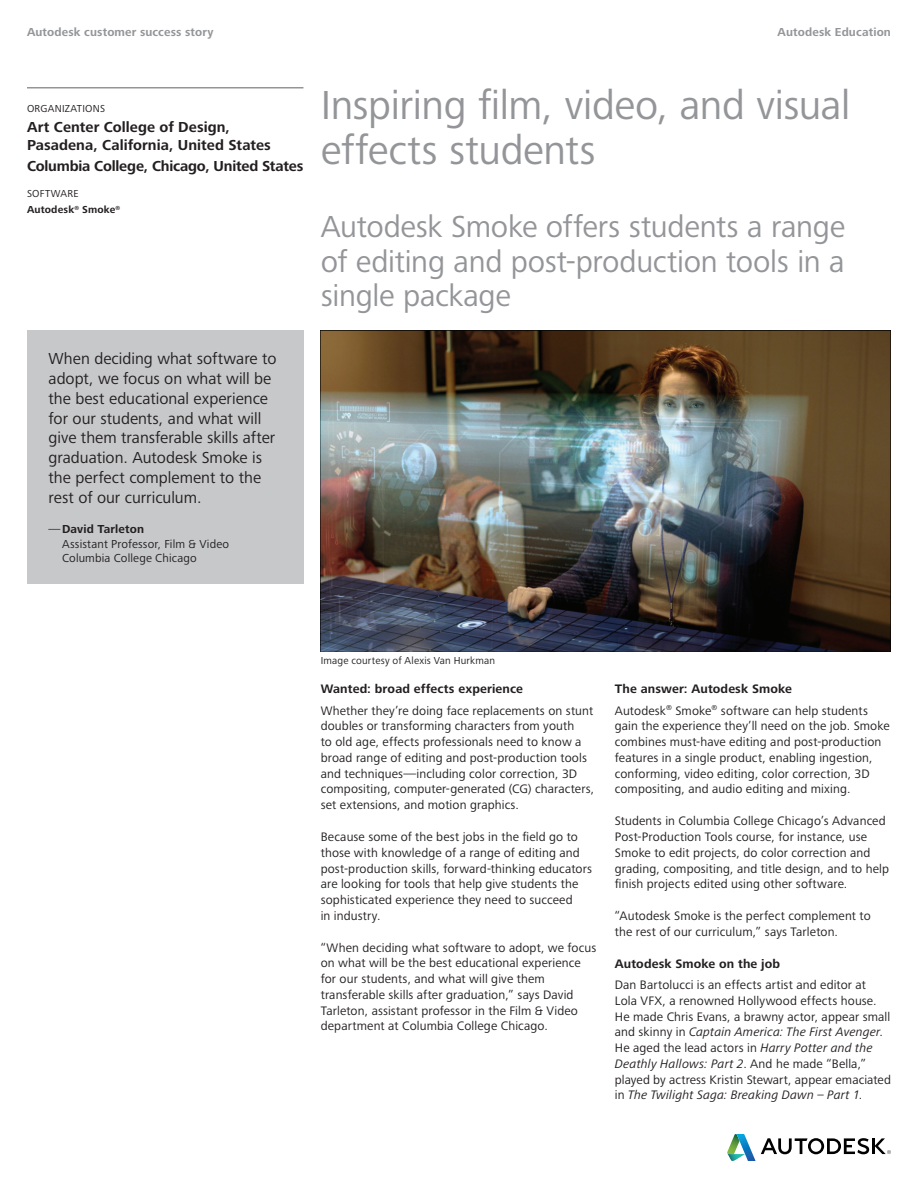
<style>
.page{position:relative;width:918px;height:1188px;background:#fff}
.page>*{position:absolute;margin:0;border:0;box-sizing:border-box;transform-origin:0 0}
.t1{font:42px/45px "Frutiger Next LTW1 G";letter-spacing:-.01em;color:#939598}
.t2{font:31.5px/34.5px "Frutiger Next LTW1 G";letter-spacing:-.01em;color:#939598;text-align:justify}
.t3{font:16.5px/19.8px "Frutiger Next LTW1 G";color:#231f20}
.t4{font:700 15px/18px "Frutiger Next LTW1 G";color:#231f20}
.t5{font:12.75px/15.8px "Frutiger Next LTW1 G";letter-spacing:.01em;color:#231f20}
.t6{font:700 12.75px "Frutiger Next LTW1 G";letter-spacing:.01em;color:#231f20}
.t7{font:12px/14.4px "Frutiger Next LTW1 G";letter-spacing:.01em;color:#231f20}
.t8{font:700 12px "Frutiger Next LTW1 G";letter-spacing:.01em;color:#939598}
.t9{font:10.5px "Frutiger Next LTW1 G";letter-spacing:.02em;color:#231f20}
.t10{font:700 10.5px/16.2px "Frutiger Next LTW1 G";letter-spacing:.015em;color:#231f20}
.s1{font-weight:400}
.s2{font-weight:700}
.s3{font-style:italic}
</style>
<div class="page">
<img style="left:321px;top:331px;width:570px;height:321px">
<div style="left:27px;top:331px;width:276px;height:253px;background:#c7c8ca"></div>
<hr style="left:872px;top:1138px;width:3px;height:16px;background:#000002">
<svg style="left:727px;top:1134px;width:142px;height:27px"></svg>
<svg style="left:875px;top:1138px;width:16px;height:16px"></svg>
<hr style="left:27px;top:87px;width:276px;height:1px;background:#939598">
<p class="t8" style="left:27px;top:25px;width:188px">Autodesk customer success story</p>
<p class="t8" style="left:778px;top:25px;width:115px">Autodesk Education</p>
<p class="t9" style="left:27px;top:102px;width:80px">ORGANIZATIONS</p>
<p class="t4" style="left:27px;top:119px;width:246px">Art Center College of Design,<br>Pasadena, California, United States</p>
<p class="t4" style="left:27px;top:157px;width:278px">Columbia College, Chicago, United States</p>
<p class="t10" style="left:27px;top:186px;width:95px"><span class="s1">SOFTWARE<br></span>Autodesk<sup>®</sup> Smoke<sup>®</sup></p>
<p class="t3" style="left:49px;top:349px;width:229px">When deciding what software to adopt, we focus on what will be the best educational experience for our students, and what will give them transferable skills after graduation. Autodesk Smoke is the perfect complement to the rest of our curriculum.</p>
<p class="t7" style="left:62px;top:523px;width:169px;text-indent:-14px">—<span class="s2">David Tarleton<br></span>Assistant Professor, Film &amp; Video<br>Columbia College Chicago</p>
<h1 class="t1" style="left:321px;top:84px;width:531px">Inspiring film, video, and visual effects students</h1>
<h2 class="t2" style="left:321px;top:210px;width:526px">Autodesk Smoke offers students a range of editing and post-production tools in a single package</h2>
<p class="t9" style="left:321px;top:655px;width:176px">Image courtesy of Alexis Van Hurkman</p>
<p class="t6" style="left:321px;top:682px;width:204px">Wanted: broad effects experience</p>
<p class="t5" style="left:321px;top:703px;width:275px">Whether they’re doing face replacements on stunt doubles or transforming characters from youth<br>to old age, effects professionals need to know a broad range of editing and post-production tools and techniques—including color correction, 3D compositing, computer-generated (CG) characters, set extensions, and motion graphics.</p>
<p class="t5" style="left:321px;top:829px;width:273px">Because some of the best jobs in the field go to those with knowledge of a range of editing and post-production skills, forward-thinking educators are looking for tools that help give students the sophisticated experience they need to succeed<br>in industry.</p>
<p class="t5" style="left:321px;top:940px;width:277px">“When deciding what software to adopt, we focus on what will be the best educational experience for our students, and what will give them transferable skills after graduation,” says David Tarleton, assistant professor in the Film &amp; Video department at Columbia College Chicago.</p>
<p class="t5" style="left:615px;top:679px;width:255px;line-height:21.1px"><span class="s2">The answer: Autodesk Smoke<br></span>Autodesk<sup>®</sup> Smoke<sup>®</sup> software can help students</p>
<p class="t5" style="left:615px;top:719px;width:276px">gain the experience they’ll need on the job. Smoke combines must-have editing and post-production features in a single product, enabling ingestion, conforming, video editing, color correction, 3D compositing, and audio editing and mixing.</p>
<p class="t5" style="left:615px;top:814px;width:276px">Students in Columbia College Chicago’s Advanced Post-Production Tools course, for instance, use Smoke to edit projects, do color correction and grading, compositing, and title design, and to help finish projects edited using other software.</p>
<p class="t5" style="left:615px;top:909px;width:257px">“Autodesk Smoke is the perfect complement to the rest of our curriculum,” says Tarleton.</p>
<p class="t6" style="left:615px;top:956px;width:167px">Autodesk Smoke on the job</p>
<p class="t5" style="left:615px;top:977px;width:278px">Dan Bartolucci is an effects artist and editor at Lola VFX, a renowned Hollywood effects house.<br>He made Chris Evans, a brawny actor, appear small and skinny in <span class="s3">Captain America: The First Avenger</span>.<br>He aged the lead actors in <span class="s3">Harry Potter and the Deathly Hallows: Part 2</span>. And he made “Bella,” played by actress Kristin Stewart, appear emaciated in <span class="s3">The Twilight Saga: Breaking Dawn – Part 1</span>.</p>
</div>
